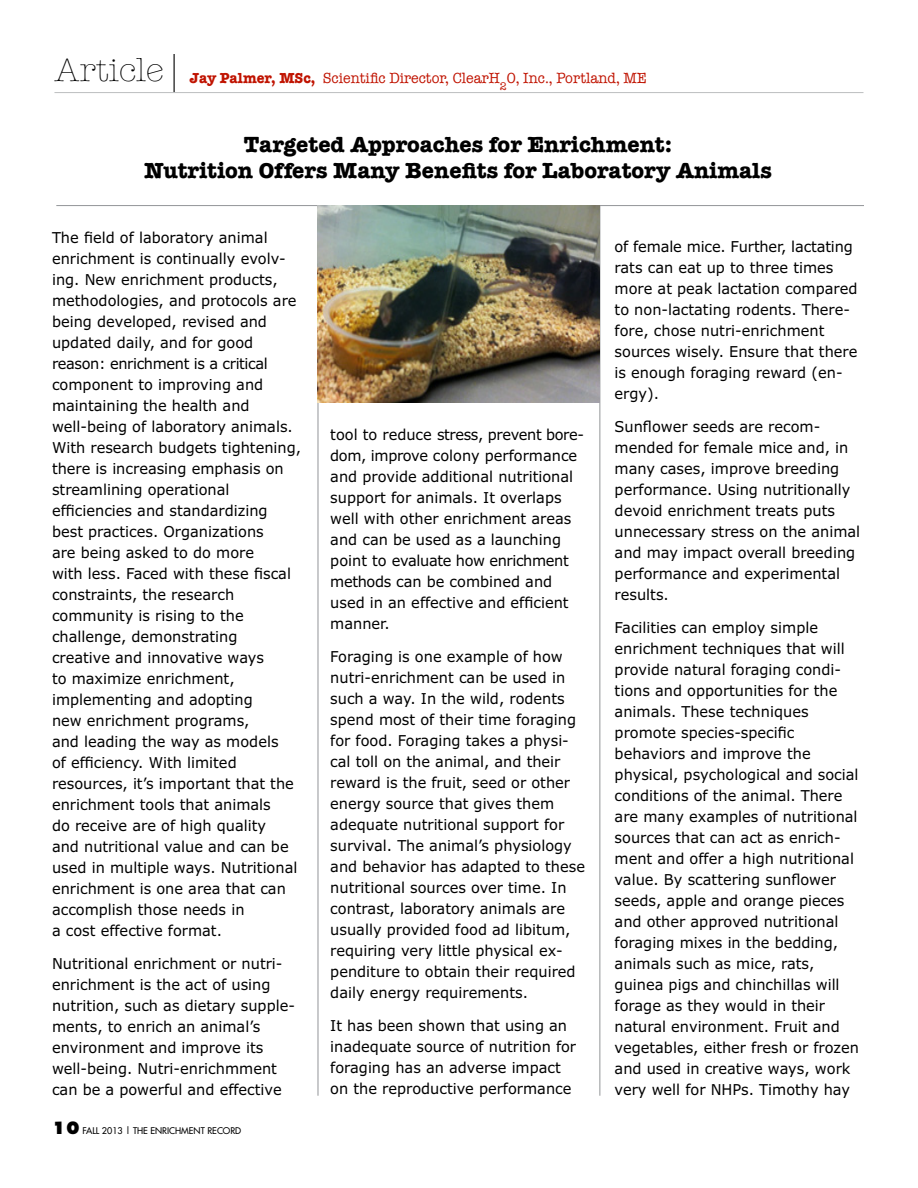
<style>
.page{position:relative;width:918px;height:1188px;background:#fff}
.page>*{position:absolute;margin:0;border:0;box-sizing:border-box;transform-origin:0 0}
.t1{font:33px "American Typewriter Light A";color:#000}
.t2{font:700 22.5px/25.5px "American Typewriter";color:#000;text-align:center}
.t3{font:15px/21px "Verdana";color:#000}
.t4{font:15px "American Typewriter";color:#c01300;scale:.95 1}
.t5{font:9px "Futura";color:#000}
.s1{font-weight:700}
.s2{font-weight:800;font-size:16.5px}
</style>
<div class="page">
<hr style="left:54px;top:92px;width:810px;height:1px;background:#bcbec0">
<hr style="left:174px;top:54px;width:1px;height:38px;background:#000">
<hr style="left:56px;top:205px;width:808px;height:1px;background:#939598">
<hr style="left:318px;top:205px;width:1px;height:891px;background:#939598">
<hr style="left:599px;top:205px;width:1px;height:891px;background:#939598">
<img style="left:318px;top:206px;width:281px;height:197px">
<h1 class="t1" style="left:55px;top:52px;width:111px">Article</h1>
<p class="t4" style="left:190px;top:67px;width:483px"><span class="s1">Jay Palmer, MSc,</span> Scientific Director, ClearH<sub>2</sub>0, Inc., Portland, ME</p>
<h2 class="t2" style="left:144px;top:131px;width:629px">Targeted Approaches for Enrichment:<br>Nutrition Offers Many Benefits for Laboratory Animals</h2>
<p class="t3" style="left:52px;top:227px;width:251px">The field of laboratory animal enrichment is continually evolv&shy;ing. New enrichment products, methodologies, and protocols are being developed, revised and updated daily, and for good reason: enrichment is a critical component to improving and maintaining the health and well-being of laboratory animals.<br>With research budgets tightening, there is increasing emphasis on streamlining operational efficiencies and standardizing best practices. Organizations<br>are being asked to do more<br>with less. Faced with these fiscal constraints, the research community is rising to the challenge, demonstrating<br>creative and innovative ways<br>to maximize enrichment, implementing and adopting<br>new enrichment programs,<br>and leading the way as models<br>of efficiency. With limited resources, it’s important that the enrichment tools that animals<br>do receive are of high quality<br>and nutritional value and can be used in multiple ways. Nutritional enrichment is one area that can accomplish those needs in<br>a cost effective format.</p>
<p class="t3" style="left:52px;top:953px;width:245px">Nutritional enrichment or nutri&shy;enrichment is the act of using nutrition, such as dietary supple&shy;ments, to enrich an animal’s environment and improve its well-being. Nutri-enrichmment can be a powerful and effective</p>
<p class="t5" style="left:52px;top:1125px;width:190px"><span class="s2">10</span> FALL 2013 | THE ENRICHMENT RECORD</p>
<p class="t3" style="left:330px;top:424px;width:255px">tool to reduce stress, prevent bore&shy;dom, improve colony performance and provide additional nutritional support for animals. It overlaps well with other enrichment areas and can be used as a launching point to evaluate how enrichment methods can be combined and used in an effective and efficient manner.</p>
<p class="t3" style="left:330px;top:646px;width:256px">Foraging is one example of how nutri-enrichment can be used in such a way. In the wild, rodents spend most of their time foraging for food. Foraging takes a physi&shy;cal toll on the animal, and their reward is the fruit, seed or other energy source that gives them adequate nutritional support for survival. The animal’s physiology and behavior has adapted to these nutritional sources over time. In contrast, laboratory animals are usually provided food ad libitum, requiring very little physical ex&shy;penditure to obtain their required daily energy requirements.</p>
<p class="t3" style="left:330px;top:1015px;width:247px">It has been shown that using an inadequate source of nutrition for foraging has an adverse impact on the reproductive performance</p>
<p class="t3" style="left:615px;top:236px;width:244px">of female mice. Further, lactating rats can eat up to three times more at peak lactation compared to non-lactating rodents. There&shy;fore, chose nutri-enrichment sources wisely. Ensure that there is enough foraging reward (en&shy;ergy).</p>
<p class="t3" style="left:615px;top:416px;width:247px">Sunflower seeds are recom&shy;mended for female mice and, in many cases, improve breeding performance. Using nutritionally devoid enrichment treats puts unnecessary stress on the animal and may impact overall breeding performance and experimental results.</p>
<p class="t3" style="left:615px;top:617px;width:246px">Facilities can employ simple enrichment techniques that will provide natural foraging condi&shy;tions and opportunities for the animals. These techniques promote species-specific behaviors and improve the physical, psychological and social conditions of the animal. There are many examples of nutritional sources that can act as enrich&shy;ment and offer a high nutritional value. By scattering sunflower seeds, apple and orange pieces and other approved nutritional foraging mixes in the bedding, animals such as mice, rats, guinea pigs and chinchillas will forage as they would in their natural environment. Fruit and vegetables, either fresh or frozen and used in creative ways, work very well for NHPs. Timothy hay</p>
</div>
